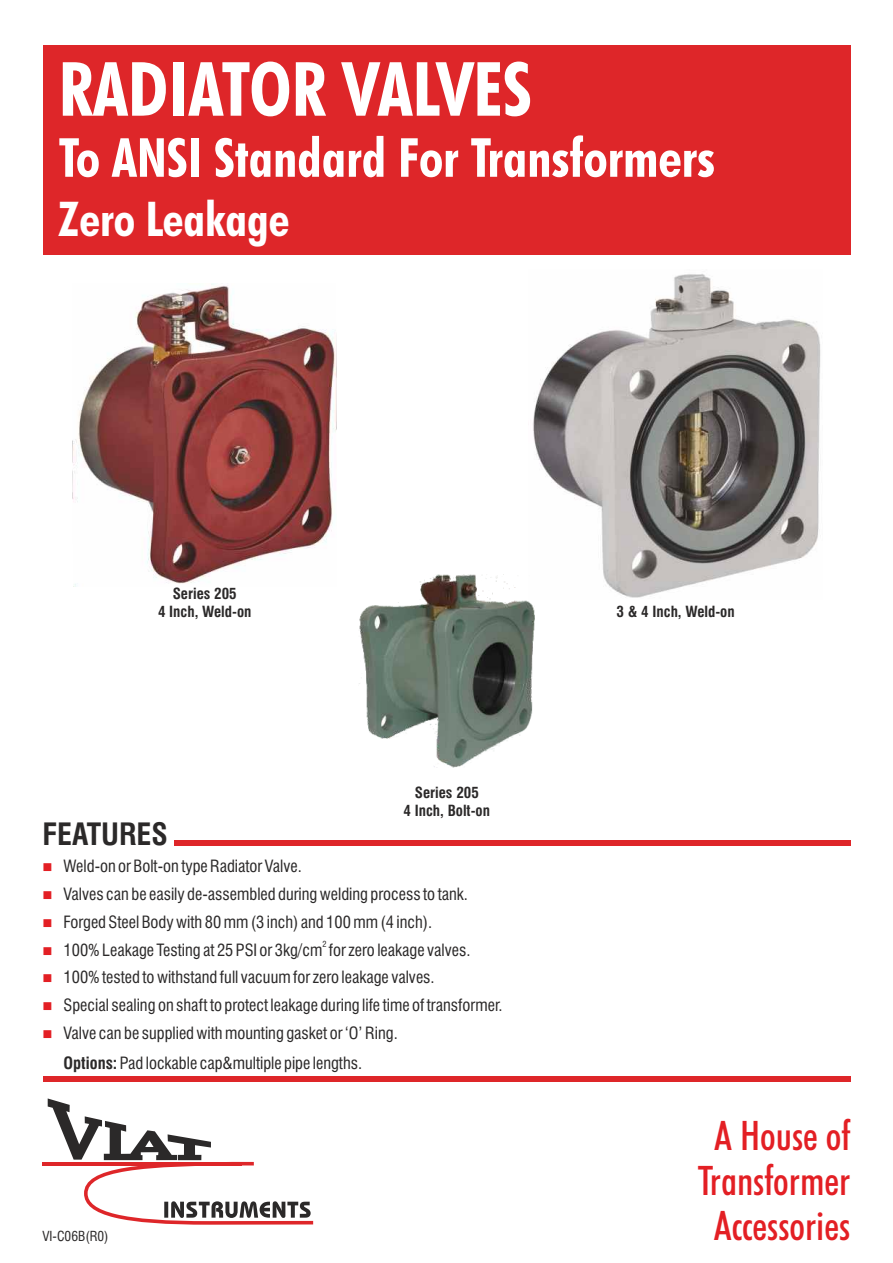
<style>
.page{position:relative;width:893px;height:1263px;background:#fff}
.page>*{position:absolute;margin:0;border:0;box-sizing:border-box;transform-origin:0 0}
.t1{font:700 condensed 75px "Futura BT";color:#fff}
.t2{font:700 condensed 54px "Futura BT";color:#fff}
.t3{font:700 condensed 48px "Futura BT";color:#fff}
.t4{font:500 condensed 40.8px/44.8px "Futura BT";color:#e31f24;text-align:center}
.t5{font:700 condensed 30px "Swiss 721 BT";color:#2b2929}
.t6{font:condensed 16.5px/27.8px "Swiss 721 BT";color:#2b2929}
.t7{font:700 condensed 15px/18px "Swiss 721 BT";color:#2b2929;text-align:center}
.t8{font:condensed 13.5px "Swiss 721 BT";color:#2b2929}
.t9{font:13.5px/27.8px "Wingdings";color:#e31f24;text-align:justify}
.t10{font:condensed 8.25px "Swiss 721 BT";color:#2b2929}
.s1{font-weight:700}
</style>
<div class="page">
<img style="left:533px;top:274px;width:288px;height:324px">
<img style="left:73px;top:283px;width:263px;height:304px">
<div style="left:43px;top:45px;width:807px;height:210px;background:#de2629"></div>
<div style="left:43px;top:1076px;width:807px;height:5px;background:#de2629"></div>
<hr style="left:43px;top:1162px;width:199px;height:3px;background:#de2629">
<svg style="left:48px;top:1098px;width:265px;height:127px"></svg>
<div style="left:174px;top:840px;width:676px;height:5px;background:#de2629"></div>
<img style="left:359px;top:574px;width:175px;height:193px">
<h1 class="t1" style="left:59px;top:59px;width:475px">RADIATOR VALVES</h1>
<h2 class="t2" style="left:59px;top:136px;width:658px">To ANSI Standard For Transformers</h2>
<h3 class="t3" style="left:59px;top:200px;width:232px">Zero Leakage</h3>
<p class="t7" style="left:158px;top:586px;width:95px">Series 205<br>4 Inch, Weld-on</p>
<h3 class="t5" style="left:43px;top:822px;width:127px">FEATURES</h3>
<p class="t7" style="left:404px;top:785px;width:88px">Series 205<br>4 Inch, Bolt-on</p>
<p class="t9" style="left:43px;top:854px;width:12px">■ ■ ■ ■ ■ ■ ■</p>
<p class="t6" style="left:64px;top:854px;width:406px">Weld-on or Bolt-on type Radiator Valve.<br>Valves can be easily de-assembled during welding process to tank.<br>Forged Steel Body with 80 mm (3 inch) and 100 mm (4 inch).</p>
<p class="t10" style="left:322px;top:941px;width:6px">2</p>
<p class="t6" style="left:64px;top:937px;width:440px">100% Leakage Testing at 25 PSI or 3kg/cm for zero leakage valves.<br>100% tested to withstand full vacuum for zero leakage valves.<br>Special sealing on shaft to protect leakage during life time of transformer.<br>Valve can be supplied with mounting gasket or ‘O’ Ring.</p>
<p class="t6" style="left:64px;top:1051px;width:300px"><span class="s1">Options:</span> Pad lockable cap&amp;multiple pipe lengths.</p>
<p class="t8" style="left:43px;top:1231px;width:68px">VI-C06B(R0)</p>
<p class="t7" style="left:616px;top:604px;width:120px">3 &amp; 4 Inch, Weld-on</p>
<h3 class="t4" style="left:698px;top:1117px;width:154px">A House of<br>Transformer<br>Accessories</h3>
</div>
